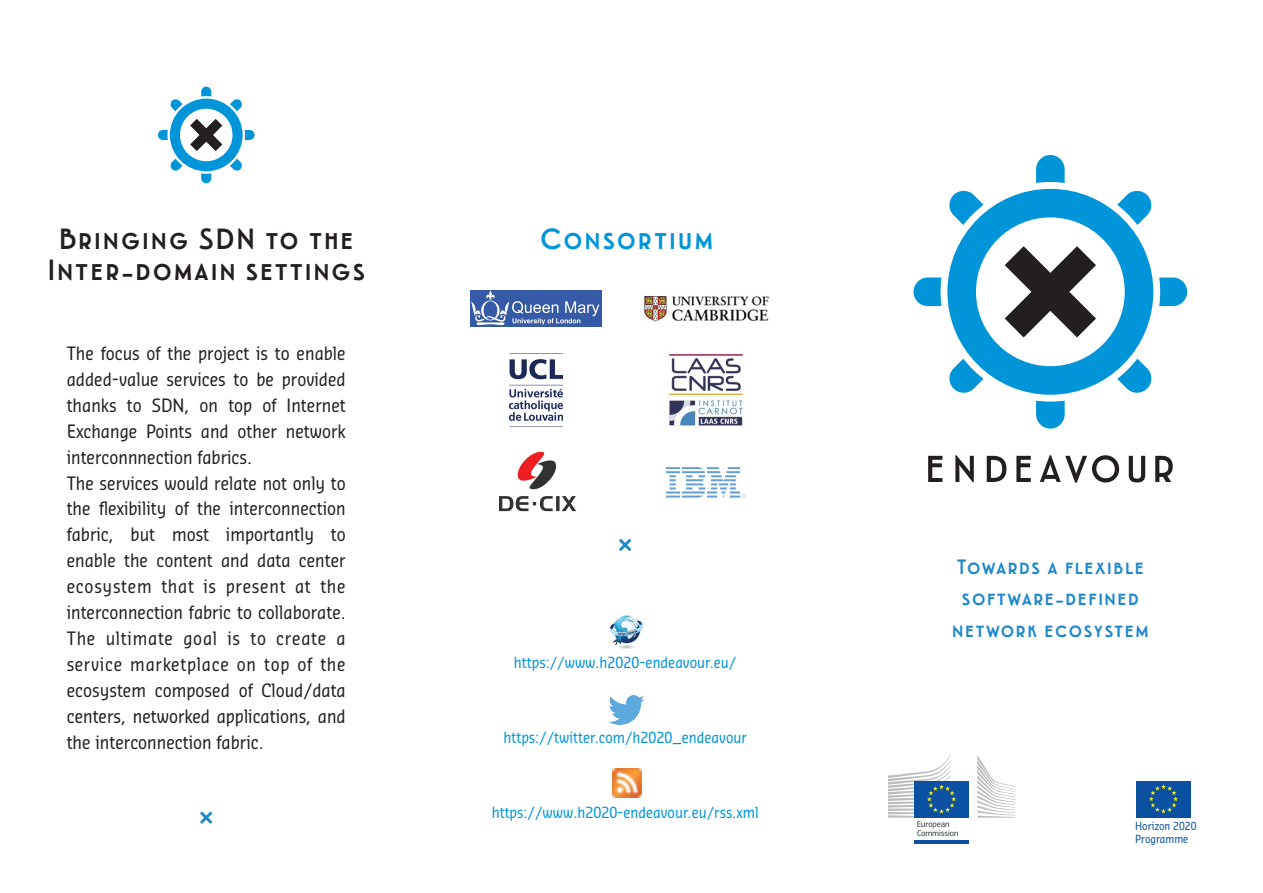
<style>
.page{position:relative;width:1263px;height:893px;background:#fff}
.page>*{position:absolute;margin:0;border:0;box-sizing:border-box;transform-origin:0 0}
.t1{font:30px/31.7px "Emblema Headline 1 Basic";letter-spacing:.04em;color:#231f20;text-align:center}
.t2{font:30px "Emblema Headline 1 Basic";letter-spacing:.04em;color:#0095d9}
.t3{font:21.3px/31.7px "Emblema Headline 1 Basic";letter-spacing:.04em;color:#2089ca;text-align:center}
.t4{font:18px/26px "Sansa Con Pro";color:#231f20}
.t5{font:15px "Sansa Con Pro";color:#0095d9}
.t6{font:10.95px/12.8px "Sansa Con Pro";color:#0c51a1}
</style>
<div class="page">
<img style="left:609px;top:615px;width:35px;height:34px">
<img style="left:609px;top:695px;width:36px;height:30px">
<img style="left:612px;top:768px;width:29px;height:29px">
<svg style="left:928px;top:456px;width:14px;height:26px"></svg>
<svg style="left:955px;top:455px;width:19px;height:27px"></svg>
<svg style="left:987px;top:456px;width:19px;height:26px"></svg>
<svg style="left:1016px;top:456px;width:15px;height:26px"></svg>
<svg style="left:1040px;top:455px;width:79px;height:28px"></svg>
<svg style="left:1129px;top:456px;width:16px;height:26px"></svg>
<svg style="left:1155px;top:456px;width:18px;height:26px"></svg>
<svg style="left:913px;top:277px;width:28px;height:29px"></svg>
<svg style="left:1036px;top:155px;width:29px;height:28px"></svg>
<svg style="left:1159px;top:277px;width:28px;height:29px"></svg>
<svg style="left:1036px;top:401px;width:29px;height:28px"></svg>
<svg style="left:947px;top:189px;width:206px;height:206px"></svg>
<svg style="left:158px;top:87px;width:97px;height:96px"></svg>
<hr style="left:914px;top:840px;width:55px;height:3px;background:#0c51a1">
<svg style="left:977px;top:755px;width:38px;height:63px"></svg>
<div style="left:914px;top:781px;width:55px;height:37px;background:#0c51a1"></div>
<svg style="left:888px;top:755px;width:70px;height:81px"></svg>
<div style="left:1136px;top:781px;width:55px;height:36px;background:#0c51a1"></div>
<svg style="left:1149px;top:784px;width:29px;height:29px"></svg>
<svg style="left:200px;top:811px;width:12px;height:13px"></svg>
<svg style="left:619px;top:539px;width:12px;height:12px"></svg>
<img style="left:471px;top:290px;width:130px;height:37px">
<img style="left:510px;top:353px;width:52px;height:68px">
<img style="left:644px;top:296px;width:125px;height:26px">
<img style="left:669px;top:354px;width:75px;height:72px">
<img style="left:499px;top:452px;width:77px;height:60px">
<img style="left:667px;top:467px;width:78px;height:31px">
<h1 class="t1" style="left:48px;top:223px;width:319px">Bringing SDN to the<br>Inter-domain settings</h1>
<h1 class="t2" style="left:540px;top:221px;width:175px">Consortium</h1>
<p class="t4" style="left:67px;top:339px;width:281px">The focus of the project is to enable added-value services to be provided thanks to SDN, on top of Internet Exchange Points and other network interconnnection fabrics.<br>The services would relate not only to the flexibility of the interconnection fabric, but most importantly to enable the content and data center ecosystem that is present at the interconnection fabric to collaborate.<br>The ultimate goal is to create a service marketplace on top of the ecosystem composed of Cloud/data centers, networked applications, and the interconnection fabric.</p>
<p class="t5" style="left:514px;top:653px;width:224px">https://www.h2020-endeavour.eu/</p>
<p class="t5" style="left:503px;top:727px;width:245px">https://twitter.com/h2020_endeavour</p>
<p class="t5" style="left:492px;top:802px;width:268px">https://www.h2020-endeavour.eu/rss.xml</p>
<p class="t3" style="left:952px;top:551px;width:199px">Towards a flexible software-defined network ecosystem</p>
<p class="t6" style="left:1135px;top:819px;width:63px">Horizon 2020<br>Programme</p>
</div>
